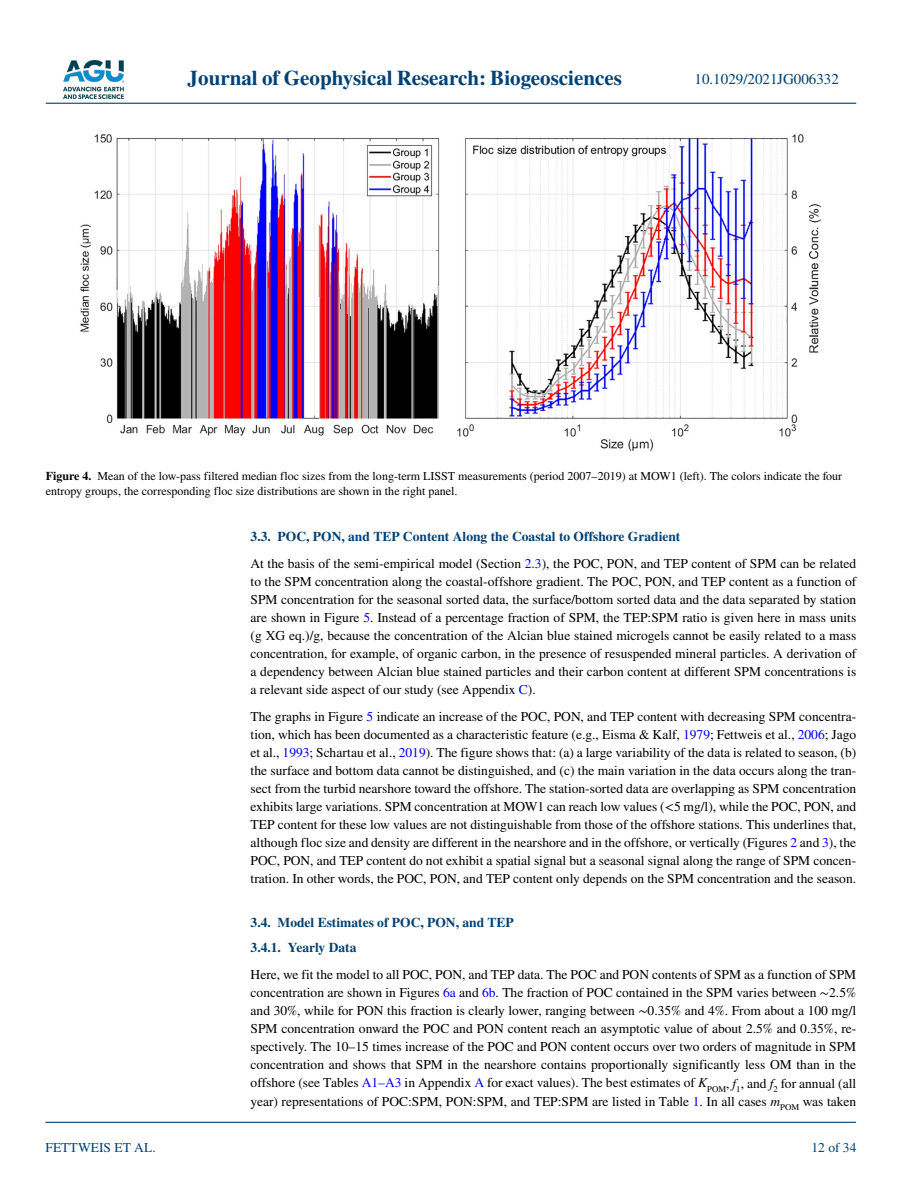
<style>
.page{position:relative;width:902px;height:1183px;background:#fff}
.page>*{position:absolute;margin:0;border:0;box-sizing:border-box;transform-origin:0 0}
.t1{font:700 21px "STIX";color:#004174}
.t2{font:15px "STIX";color:#004174}
.t3{font:13.5px/18px "STIX";color:#000;text-align:justify}
.t4{font:700 13.5px/25.5px "STIX";color:#004174}
.t5{font:13.5px "STIX";color:#004174}
.t6{font:12px/15px "STIX";color:#000}
.s1{font-weight:700}
.s2{font-weight:700;color:#004174}
.s3{color:#00f}
.s4{font-family:"STIX Math"}
.s5{font-style:italic}
</style>
<div class="page">
<img style="left:63px;top:60px;width:60px;height:39px">
<hr style="left:46px;top:103px;width:810px;height:1px;background:#004174">
<hr style="left:45px;top:1121px;width:810px;height:1px;background:#004174">
<img style="left:80px;top:134px;width:741px;height:317px">
<h1 class="t1" style="left:188px;top:66px;width:435px">Journal of Geophysical Research: Biogeosciences</h1>
<p class="t2" style="left:694px;top:69px;width:146px">10.1029/2021JG006332</p>
<p class="t6" style="left:46px;top:469px;width:798px"><span class="s1">Figure 4.</span> Mean of the low-pass filtered median floc sizes from the long-term LISST measurements (period 2007–2019) at MOW1 (left). The colors indicate the four entropy groups, the corresponding floc size distributions are shown in the right panel.</p>
<p class="t5" style="left:45px;top:1138px;width:112px">FETTWEIS ET AL.</p>
<p class="t3" style="left:250px;top:524px;width:607px;line-height:27px"><span class="s2">3.3. POC, PON, and TEP Content Along the Coastal to Offshore Gradient<br></span>At the basis of the semi-empirical model (Section <span class="s3">2.3</span>), the POC, PON, and TEP content of SPM can be related</p>
<p class="t3" style="left:250px;top:573px;width:607px">to the SPM concentration along the coastal-offshore gradient. The POC, PON, and TEP content as a function of SPM concentration for the seasonal sorted data, the surface/bottom sorted data and the data separated by station are shown in Figure <span class="s3">5</span>. Instead of a percentage fraction of SPM, the TEP:SPM ratio is given here in mass units (g XG eq.)/g, because the concentration of the Alcian blue stained microgels cannot be easily related to a mass concentration, for example, of organic carbon, in the presence of resuspended mineral particles. A derivation of a dependency between Alcian blue stained particles and their carbon content at different SPM concentrations is a relevant side aspect of our study (see Appendix <span class="s3">C</span>).</p>
<p class="t3" style="left:250px;top:708px;width:607px">The graphs in Figure <span class="s3">5</span> indicate an increase of the POC, PON, and TEP content with decreasing SPM concentra&shy;tion, which has been documented as a characteristic feature (e.g., Eisma &amp; Kalf, <span class="s3">1979</span>; Fettweis et al., <span class="s3">2006</span>; Jago et al., <span class="s3">1993</span>; Schartau et al., <span class="s3">2019</span>). The figure shows that: (a) a large variability of the data is related to season, (b) the surface and bottom data cannot be distinguished, and (c) the main variation in the data occurs along the tran&shy;sect from the turbid nearshore toward the offshore. The station-sorted data are overlapping as SPM concentration exhibits large variations. SPM concentration at MOW1 can reach low values (&lt;5 mg/l), while the POC, PON, and TEP content for these low values are not distinguishable from those of the offshore stations. This underlines that, although floc size and density are different in the nearshore and in the offshore, or vertically (Figures <span class="s3">2</span> and <span class="s3">3</span>), the POC, PON, and TEP content do not exhibit a spatial signal but a seasonal signal along the range of SPM concen&shy;tration. In other words, the POC, PON, and TEP content only depends on the SPM concentration and the season.</p>
<p class="t4" style="left:250px;top:909px;width:265px">3.4. Model Estimates of POC, PON, and TEP<br>3.4.1. Yearly Data</p>
<p class="t3" style="left:250px;top:966px;width:607px">Here, we fit the model to all POC, PON, and TEP data. The POC and PON contents of SPM as a function of SPM concentration are shown in Figures <span class="s3">6a</span> and <span class="s3">6b</span>. The fraction of POC contained in the SPM varies between <span class="s4">∼</span>2.5% and 30%, while for PON this fraction is clearly lower, ranging between <span class="s4">∼</span>0.35% and 4%. From about a 100 mg/l SPM concentration onward the POC and PON content reach an asymptotic value of about 2.5% and 0.35%, re&shy;spectively. The 10–15 times increase of the POC and PON content occurs over two orders of magnitude in SPM concentration and shows that SPM in the nearshore contains proportionally significantly less OM than in the offshore (see Tables <span class="s3">A1–A3</span> in Appendix <span class="s3">A</span> for exact values). The best estimates of <span class="s5">K</span><sub>POM</sub>, <span class="s5">f</span><sub>1</sub>, and <span class="s5">f</span><sub>2</sub> for annual (all year) representations of POC:SPM, PON:SPM, and TEP:SPM are listed in Table <span class="s3">1</span>. In all cases <span class="s5">m</span><sub>POM</sub> was taken</p>
<p class="t5" style="left:811px;top:1138px;width:46px">12 of 34</p>
</div>
